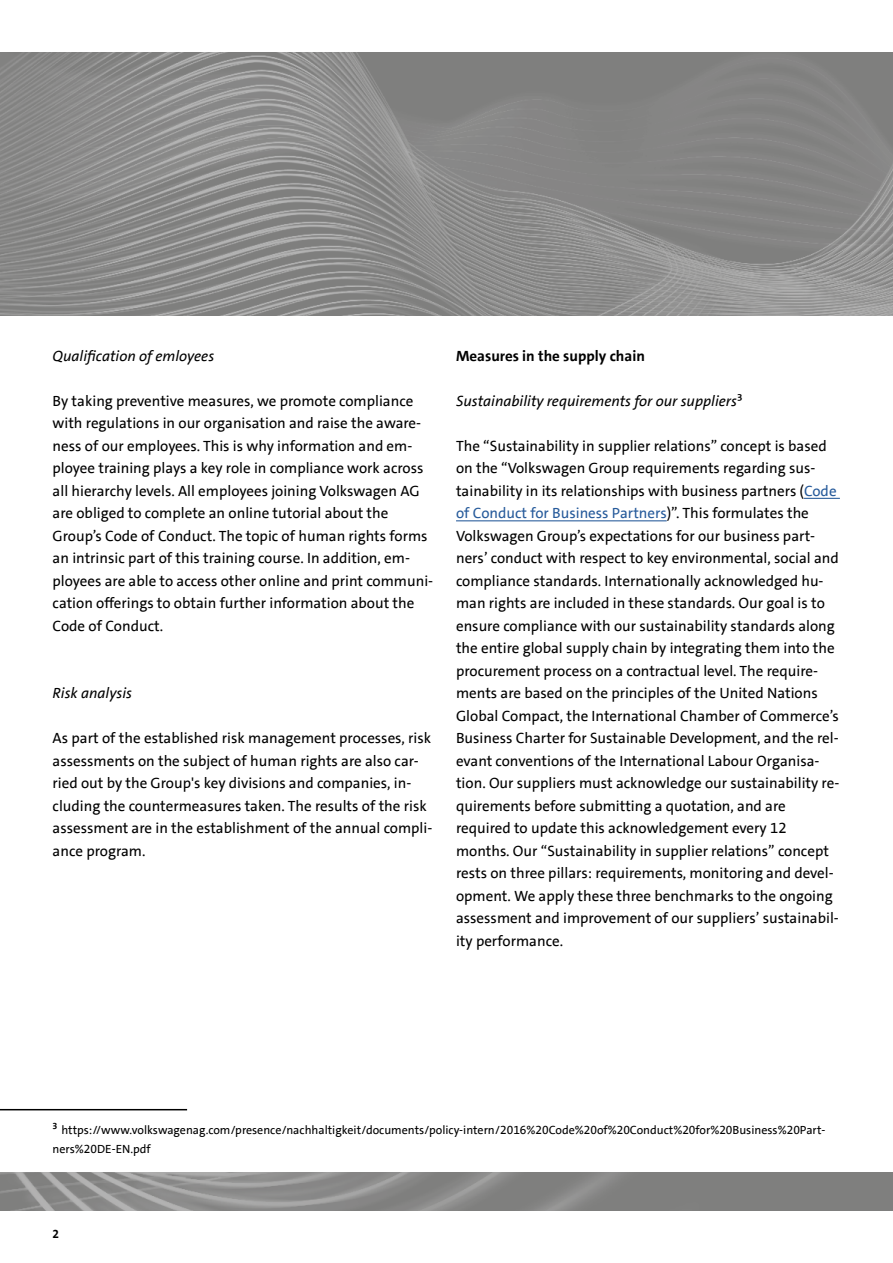
<style>
.page{position:relative;width:893px;height:1263px;background:#fff}
.page>*{position:absolute;margin:0;border:0;box-sizing:border-box;transform-origin:0 0}
.t1{font:15px/22.5px "VWAG The Sans";color:#000}
.t2{font:italic 15px "VWAG The Sans";color:#000}
.t3{font:700 15px "VWAG The Sans";color:#000}
.t4{font:12px/19.2px "VWAG The Sans";color:#000}
.t5{font:700 12px "VWAG The Sans";color:#000}
.s1{font-style:normal}
.s2{color:#275b9b}
</style>
<div class="page">
<img style="left:0;top:53px;width:893px;height:262px">
<img style="left:0;top:1172px;width:893px;height:38px">
<hr style="left:804px;top:498px;width:36px;height:1px;background:#275b9b">
<hr style="left:456px;top:520px;width:211px;height:1px;background:#275b9b">
<hr style="left:0;top:1109px;width:187px;height:1px;background:#000">
<p class="t2" style="left:53px;top:346px;width:163px">Qualification of emloyees</p>
<p class="t1" style="left:53px;top:389px;width:382px">By taking preventive measures, we promote compliance with regulations in our organisation and raise the aware&shy;ness of our employees. This is why information and em&shy;ployee training plays a key role in compliance work across all hierarchy levels. All employees joining Volkswagen AG are obliged to complete an online tutorial about the Group’s Code of Conduct. The topic of human rights forms an intrinsic part of this training course. In addition, em&shy;ployees are able to access other online and print communi&shy;cation offerings to obtain further information about the Code of Conduct.</p>
<p class="t2" style="left:53px;top:683px;width:81px">Risk analysis</p>
<p class="t1" style="left:53px;top:727px;width:381px">As part of the established risk management processes, risk assessments on the subject of human rights are also car&shy;ried out by the Group's key divisions and companies, in&shy;cluding the countermeasures taken. The results of the risk assessment are in the establishment of the annual compli&shy;ance program.</p>
<p class="t3" style="left:456px;top:346px;width:190px">Measures in the supply chain</p>
<p class="t2" style="left:456px;top:391px;width:288px">Sustainability requirements for our suppliers<span class="s1">³</span></p>
<p class="t1" style="left:456px;top:434px;width:385px">The “Sustainability in supplier relations” concept is based on the “Volkswagen Group requirements regarding sus&shy;tainability in its relationships with business partners (<span class="s2">Code of Conduct for Business Partners</span>)”. This formulates the Volkswagen Group’s expectations for our business part&shy;ners’ conduct with respect to key environmental, social and compliance standards. Internationally acknowledged hu&shy;man rights are included in these standards. Our goal is to ensure compliance with our sustainability standards along the entire global supply chain by integrating them into the procurement process on a contractual level. The require&shy;ments are based on the principles of the United Nations Global Compact, the International Chamber of Commerce’s Business Charter for Sustainable Development, and the rel&shy;evant conventions of the International Labour Organisa&shy;tion. Our suppliers must acknowledge our sustainability re&shy;quirements before submitting a quotation, and are required to update this acknowledgement every 12 months. Our “Sustainability in supplier relations” concept rests on three pillars: requirements, monitoring and devel&shy;opment. We apply these three benchmarks to the ongoing assessment and improvement of our suppliers’ sustainabil&shy;ity performance.</p>
<p class="t4" style="left:53px;top:1120px;width:774px"><sup>3</sup> https://www.volkswagenag.com/presence/nachhaltigkeit/documents/policy-intern/2016%20Code%20of%20Conduct%20for%20Business%20Part&shy;ners%20DE-EN.pdf</p>
<p class="t5" style="left:53px;top:1226px;width:8px">2</p>
</div>
